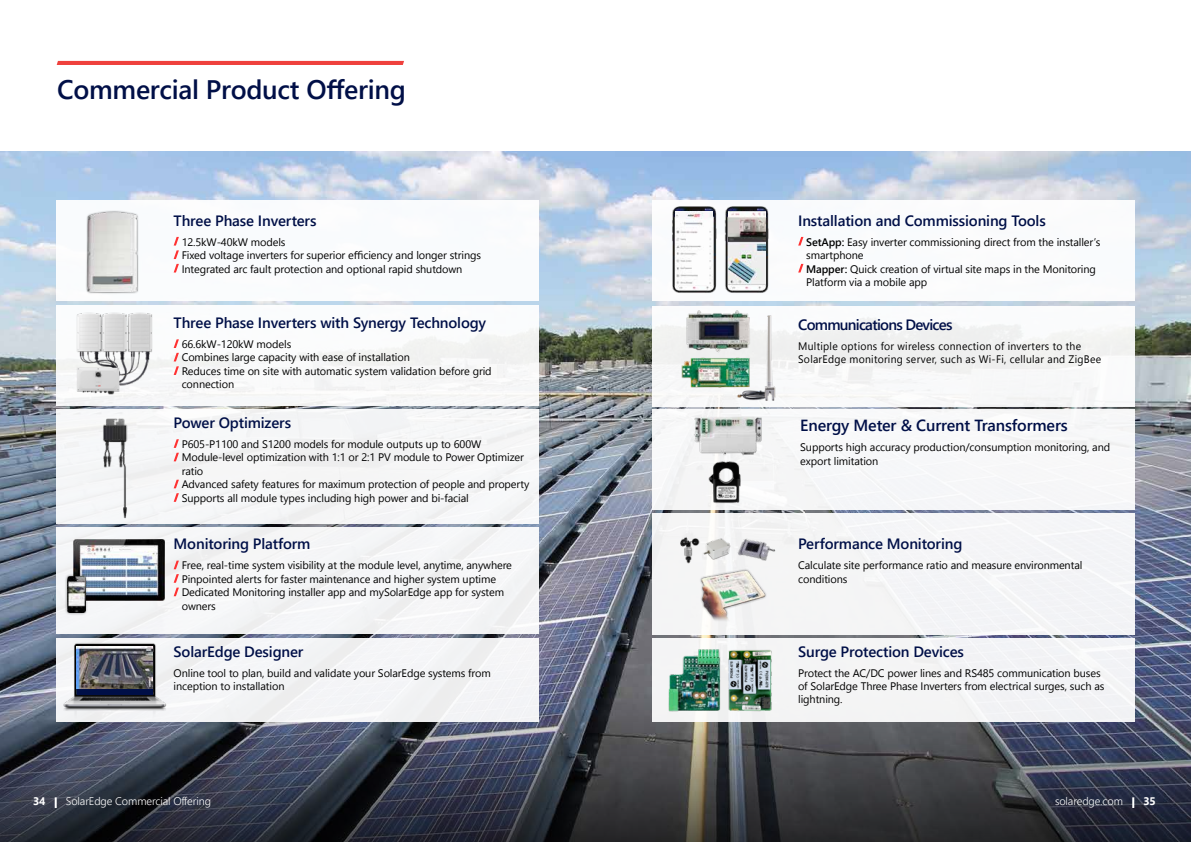
<style>
.page{position:relative;width:1191px;height:842px;background:#fff}
.page>*{position:absolute;margin:0;border:0;box-sizing:border-box;transform-origin:0 0}
.t1{font:600 26.8px "Segoe UI";letter-spacing:-.01em;color:#000f47}
.t2{font:600 16.1px "Segoe UI";letter-spacing:-.01em;color:#000f47}
.t3{font:600 14.9px "Segoe UI";letter-spacing:-.01em;color:#000f47}
.t4{font:600 14.9px "Segoe UI";letter-spacing:-.05em;color:#000f47}
.t5{font:300 11px "Segoe UI";letter-spacing:-.01em;color:#fff}
.t6{font:700 11px "Segoe UI";color:#fff}
.t7{font:10.9px/13.5px "Segoe UI";letter-spacing:-.01em;color:#000}
.t8{font:10.9px/13.5px "Segoe UI";letter-spacing:.025em;color:#000;scale:.95 1}
.s1{font-weight:600}
</style>
<div class="page">
<img style="left:0;top:152px;width:1191px;height:540px">
<svg style="left:0;top:692px;width:1191px;height:150px;background:#3b3f4a"></svg>
<svg style="left:1132px;top:797px;width:2px;height:11px"></svg>
<svg style="left:55px;top:797px;width:2px;height:11px"></svg>
<svg style="left:57px;top:61px;width:347px;height:4px"></svg>
<div style="left:57px;top:201px;width:482px;height:100px;background:#fff"></div>
<div style="left:652px;top:201px;width:482px;height:100px;background:#fff"></div>
<div style="left:652px;top:306px;width:482px;height:100px;background:#f7f7f8"></div>
<div style="left:652px;top:409px;width:482px;height:101px;background:#f7f7f9"></div>
<div style="left:652px;top:513px;width:482px;height:121px;background:#f4f5f6"></div>
<div style="left:57px;top:305px;width:482px;height:100px;background:#fff"></div>
<div style="left:57px;top:409px;width:482px;height:115px;background:#f6f6f7"></div>
<div style="left:57px;top:528px;width:482px;height:106px;background:#f5f6f7"></div>
<div style="left:57px;top:638px;width:482px;height:84px;background:#f3f4f6"></div>
<div style="left:652px;top:638px;width:482px;height:84px;background:#f4f4f5"></div>
<img style="left:86px;top:210px;width:53px;height:84px">
<img style="left:75px;top:312px;width:80px;height:82px">
<img style="left:737px;top:538px;width:39px;height:23px">
<img style="left:680px;top:536px;width:19px;height:28px">
<img style="left:703px;top:538px;width:28px;height:22px">
<img style="left:700px;top:569px;width:66px;height:55px">
<img style="left:73px;top:539px;width:92px;height:61px">
<div style="left:64px;top:573px;width:24px;height:43px;background:#000;opacity:.5"></div>
<img style="left:68px;top:576px;width:17px;height:37px">
<img style="left:681px;top:357px;width:49px;height:31px">
<img style="left:686px;top:310px;width:44px;height:42px">
<img style="left:730px;top:310px;width:46px;height:91px">
<img style="left:668px;top:647px;width:53px;height:65px">
<img style="left:694px;top:416px;width:68px;height:40px">
<img style="left:59px;top:634px;width:111px;height:79px">
<div style="left:77px;top:646px;width:76px;height:49px;background:#000f47"></div>
<img style="left:77px;top:646px;width:76px;height:43px">
<svg style="left:174px;top:237px;width:5px;height:35px"></svg>
<svg style="left:798px;top:237px;width:5px;height:9px"></svg>
<svg style="left:798px;top:264px;width:5px;height:8px"></svg>
<svg style="left:174px;top:439px;width:5px;height:22px"></svg>
<svg style="left:174px;top:480px;width:5px;height:22px"></svg>
<svg style="left:174px;top:561px;width:5px;height:35px"></svg>
<svg style="left:174px;top:339px;width:5px;height:36px"></svg>
<img style="left:724px;top:206px;width:45px;height:87px">
<img style="left:728px;top:212px;width:37px;height:72px">
<img style="left:672px;top:206px;width:45px;height:87px">
<img style="left:675px;top:212px;width:38px;height:72px">
<img style="left:728px;top:649px;width:44px;height:63px">
<img style="left:102px;top:418px;width:26px;height:101px">
<img style="left:708px;top:461px;width:33px;height:42px">
<h1 class="t1" style="left:57px;top:68px;width:350px">Commercial Product Offering</h1>
<h3 class="t3" style="left:174px;top:208px;width:144px">Three Phase Inverters</h3>
<p class="t7" style="left:182px;top:235px;width:301px">12.5kW-40kW models<br>Fixed voltage inverters for superior efficiency and longer strings<br>Integrated arc fault protection and optional rapid shutdown</p>
<h3 class="t3" style="left:174px;top:311px;width:314px">Three Phase Inverters with Synergy Technology</h3>
<p class="t7" style="left:182px;top:337px;width:311px">66.6kW-120kW models<br>Combines large capacity with ease of installation<br>Reduces time on site with automatic system validation before grid connection</p>
<h3 class="t3" style="left:174px;top:411px;width:119px">Power Optimizers</h3>
<p class="t7" style="left:182px;top:437px;width:349px">P605-P1100 and S1200 models for module outputs up to 600W Module-level optimization with 1:1 or 2:1 PV module to Power Optimizer ratio<br>Advanced safety features for maximum protection of people and property Supports all module types including high power and bi-facial</p>
<h3 class="t3" style="left:174px;top:532px;width:138px">Monitoring Platform</h3>
<p class="t7" style="left:182px;top:558px;width:332px">Free, real-time system visibility at the module level, anytime, anywhere Pinpointed alerts for faster maintenance and higher system uptime Dedicated Monitoring installer app and mySolarEdge app for system owners</p>
<h3 class="t3" style="left:174px;top:639px;width:131px">SolarEdge Designer</h3>
<p class="t7" style="left:174px;top:666px;width:319px">Online tool to plan, build and validate your SolarEdge systems from inception to installation</p>
<h3 class="t3" style="left:798px;top:208px;width:249px">Installation and Commissioning Tools</h3>
<p class="t7" style="left:806px;top:235px;width:295px"><span class="s1">SetApp:</span> Easy inverter commissioning direct from the installer’s smartphone<br><span class="s1">Mapper:</span> Quick creation of virtual site maps in the Monitoring Platform via a mobile app</p>
<h3 class="t4" style="left:798px;top:312px;width:156px">Communications Devices</h3>
<p class="t8" style="left:798px;top:339px;width:320px">Multiple options for wireless connection of inverters to the<br>SolarEdge monitoring server, such as Wi-Fi, cellular and ZigBee</p>
<h2 class="t2" style="left:800px;top:412px;width:269px">Energy Meter &amp; Current Transformers</h2>
<p class="t7" style="left:800px;top:440px;width:311px">Supports high accuracy production/consumption monitoring, and export limitation</p>
<h3 class="t3" style="left:798px;top:532px;width:166px">Performance Monitoring</h3>
<p class="t7" style="left:798px;top:558px;width:286px">Calculate site performance ratio and measure environmental conditions</p>
<h3 class="t3" style="left:798px;top:639px;width:167px">Surge Protection Devices</h3>
<p class="t7" style="left:798px;top:666px;width:308px">Protect the AC/DC power lines and RS485 communication buses of SolarEdge Three Phase Inverters from electrical surges, such as lightning.</p>
<p class="t6" style="left:33px;top:792px;width:14px">34</p>
<p class="t5" style="left:66px;top:792px;width:147px">SolarEdge Commercial Offering</p>
<p class="t5" style="left:1055px;top:792px;width:69px">solaredge.com</p>
<p class="t6" style="left:1143px;top:792px;width:14px">35</p>
</div>
